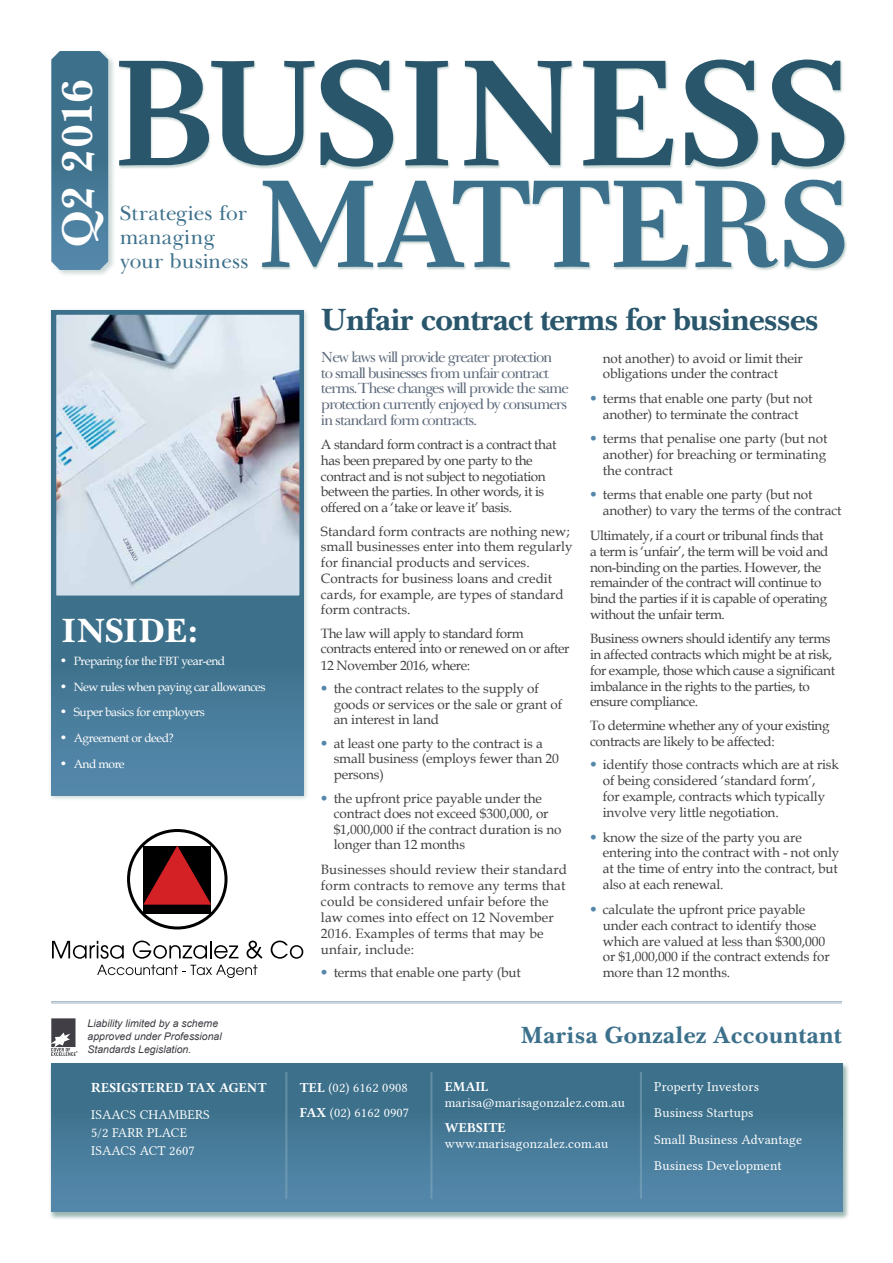
<style>
.page{position:relative;width:893px;height:1263px;background:#fff}
.page>*{position:absolute;margin:0;border:0;box-sizing:border-box;transform-origin:0 0}
.t1{font:700 43.5px "Baskerville Cyr LT Std";letter-spacing:-.005em;color:#fff}
.t2{font:700 34.5px "Baskerville Cyr LT Std";letter-spacing:-.02em;color:#fff}
.t3{font:700 31.5px "Baskerville Cyr LT Std";letter-spacing:-.03em;color:#2a566c}
.t4{font:700 24px "Baskerville Cyr LT Std";letter-spacing:.01em;color:#3c708b}
.t5{font:21px/24px "Baskerville Cyr LT Std Upright";letter-spacing:.01em;color:#3c708b}
.t6{font:15px/15.8px "Baskerville Cyr LT Std Upright";letter-spacing:-.07em;color:#5d6a7a}
.t7{font:13.5px/15.9px "Book Antiqua";letter-spacing:-.01em;color:#414042}
.t8{font:13.5px/15.9px "Book Antiqua";letter-spacing:-.03em;color:#414042}
.t9{font:13.5px/26.5px "Lin Libertine";letter-spacing:.01em;color:#fff}
.t10{font:13.5px/16px "Book Antiqua";letter-spacing:.01em;color:#414042}
.t11{font:13.5px "Lin Libertine B";letter-spacing:.01em;color:#fff}
.t12{font:12px "Book Antiqua";letter-spacing:-.04em;color:#fff}
.t13{font:italic 10.5px/12.6px "Arial";color:#3d3b42}
.s1{font-family:"Arial";font-weight:700;font-size:13.5px}
.s2{font-family:"Trade Gothic LT Std Bd 2";color:#5487aa}
.s3{font-family:"Lin Libertine B"}
</style>
<div class="page">
<div style="left:48px;top:308px;width:261px;height:493px;background:#8baca7;opacity:.5"></div>
<svg style="left:52px;top:600px;width:251px;height:195px;background:#457997"></svg>
<div style="left:50px;top:49px;width:66px;height:228px;background:#749a96;opacity:.4"></div>
<svg style="left:51px;top:51px;width:57px;height:219px;background:#477a96"></svg>
<div style="left:118px;top:59px;width:729px;height:111px;background:#8baca7;opacity:.5"></div>
<svg style="left:119px;top:60px;width:725px;height:107px"></svg>
<div style="left:261px;top:180px;width:586px;height:91px;background:#8baca7;opacity:.5"></div>
<svg style="left:262px;top:180px;width:582px;height:88px"></svg>
<hr style="left:51px;top:1003px;width:791px;height:1px;background:#a3b6c6">
<hr style="left:51px;top:1001px;width:791px;height:1px;background:#a3b6c6">
<img style="left:57px;top:315px;width:242px;height:280px">
<div style="left:52px;top:310px;width:252px;height:290px;border:4px solid #3c708b"></div>
<div style="left:50px;top:1062px;width:799px;height:158px;background:#8baca7;opacity:.5"></div>
<div style="left:52px;top:1063px;width:791px;height:149px;background:linear-gradient(to bottom,#376b84,#5589ac)"></div>
<hr style="left:285px;top:1072px;width:2px;height:127px;background:#88aebe">
<hr style="left:430px;top:1072px;width:2px;height:127px;background:#88aebe">
<hr style="left:640px;top:1072px;width:2px;height:127px;background:#88aebe">
<svg style="left:51px;top:1018px;width:27px;height:38px"></svg>
<div style="left:127px;top:829px;width:101px;height:100px;border:3px solid #000;border-radius:50%"></div>
<div style="left:143px;top:845px;width:68px;height:68px;background:#000"></div>
<svg style="left:143px;top:845px;width:68px;height:60px"></svg>
<svg style="left:52px;top:941px;width:72px;height:18px"></svg>
<svg style="left:133px;top:940px;width:105px;height:19px"></svg>
<svg style="left:247px;top:940px;width:15px;height:19px"></svg>
<svg style="left:271px;top:940px;width:32px;height:19px"></svg>
<svg style="left:97px;top:965px;width:160px;height:13px"></svg>
<h1 class="t1" style="left:53px;top:247px;width:170px;rotate:-90deg">Q2 2016</h1>
<h3 class="t5" style="left:120px;top:202px;width:130px">Strategies for managing your business</h3>
<h2 class="t2" style="left:61px;top:611px;width:138px">INSIDE:</h2>
<p class="t12" style="left:61px;top:652px;width:166px"><span class="s1">•</span> Preparing for the FBT year-end</p>
<p class="t12" style="left:61px;top:678px;width:206px"><span class="s1">•</span> New rules when paying car allowances</p>
<p class="t12" style="left:61px;top:704px;width:145px"><span class="s1">•</span> Super basics for employers</p>
<p class="t12" style="left:61px;top:730px;width:114px"><span class="s1">•</span> Agreement or deed?</p>
<p class="t12" style="left:61px;top:756px;width:65px"><span class="s1">•</span> And more</p>
<p class="t13" style="left:88px;top:1017px;width:136px">Liability limited by a scheme approved under Professional<br>Standards Legislation.</p>
<p class="t11" style="left:91px;top:1078px;width:177px">RESIGSTERED TAX AGENT</p>
<p class="t9" style="left:91px;top:1104px;width:120px;line-height:18px">ISAACS CHAMBERS<br>5/2 FARR PLACE<br>ISAACS ACT 2607</p>
<h3 class="t3" style="left:321px;top:302px;width:499px">Unfair contract terms for businesses</h3>
<p class="t6" style="left:321px;top:349px;width:250px">New laws will provide greater protection<br>to small businesses from unfair contract terms.These changes will provide the same protection currently enjoyed by consumers in standard form contracts.</p>
<p class="t8" style="left:321px;top:436px;width:237px">A standard form contract is a contract that has been prepared by one party to the contract and is not subject to negotiation between the parties. In other words, it is offered on a ‘take or leave it’ basis.</p>
<p class="t7" style="left:321px;top:523px;width:253px">Standard form contracts are nothing new; small businesses enter into them regularly for financial products and services.<br>Contracts for business loans and credit cards, for example, are types of standard form contracts.</p>
<p class="t8" style="left:321px;top:625px;width:250px">The law will apply to standard form contracts entered into or renewed on or after<br>12 November 2016, where:</p>
<p class="t7" style="left:334px;top:680px;width:230px;line-height:15.5px;text-indent:-13px"><span class="s2">•</span> the contract relates to the supply of goods or services or the sale or grant of an interest in land</p>
<p class="t7" style="left:334px;top:735px;width:227px;line-height:15.5px;text-indent:-13px"><span class="s2">•</span> at least one party to the contract is a small business (employs fewer than 20 persons)</p>
<p class="t7" style="left:334px;top:790px;width:229px;text-indent:-13px"><span class="s2">•</span> the upfront price payable under the contract does not exceed $300,000, or $1,000,000 if the contract duration is no longer than 12 months</p>
<p class="t10" style="left:321px;top:861px;width:248px">Businesses should review their standard form contracts to remove any terms that could be considered unfair before the law comes into effect on 12 November 2016. Examples of terms that may be unfair, include:</p>
<p class="t7" style="left:321px;top:964px;width:201px"><span class="s2">•</span> terms that enable one party (but</p>
<p class="t7" style="left:603px;top:350px;width:202px">not another) to avoid or limit their obligations under the contract</p>
<p class="t7" style="left:590px;top:390px;width:224px;text-align:center"><span class="s2">•</span> terms that enable one party (but not another) to terminate the contract</p>
<p class="t7" style="left:603px;top:430px;width:226px;text-align:justify;text-indent:-13px"><span class="s2">•</span> terms that penalise one party (but not another) for breaching or terminating the contract</p>
<p class="t7" style="left:603px;top:486px;width:240px;text-indent:-13px"><span class="s2">•</span> terms that enable one party (but not another) to vary the terms of the contract</p>
<p class="t8" style="left:590px;top:527px;width:240px">Ultimately, if a court or tribunal finds that a term is ‘unfair’, the term will be void and non-binding on the parties. However, the remainder of the contract will continue to bind the parties if it is capable of operating without the unfair term.</p>
<p class="t8" style="left:590px;top:630px;width:247px">Business owners should identify any terms in affected contracts which might be at risk, for example, those which cause a significant imbalance in the rights to the parties, to ensure compliance.</p>
<p class="t8" style="left:590px;top:717px;width:241px">To determine whether any of your existing contracts are likely to be affected:</p>
<p class="t7" style="left:603px;top:756px;width:238px;text-indent:-13px"><span class="s2">•</span> identify those contracts which are at risk of being considered ‘standard form’,<br>for example, contracts which typically involve very little negotiation.</p>
<p class="t7" style="left:603px;top:829px;width:238px;text-indent:-13px"><span class="s2">•</span> know the size of the party you are entering into the contract with - not only at the time of entry into the contract, but also at each renewal.</p>
<p class="t7" style="left:603px;top:901px;width:228px;text-indent:-13px"><span class="s2">•</span> calculate the upfront price payable under each contract to identify those which are valued at less than $300,000 or $1,000,000 if the contract extends for more than 12 months.</p>
<h3 class="t4" style="left:520px;top:1021px;width:323px">Marisa Gonzalez Accountant</h3>
<p class="t11" style="left:445px;top:1077px;width:45px">EMAIL</p>
<p class="t9" style="left:445px;top:1088px;width:182px">marisa@marisagonzalez.com.au</p>
<p class="t11" style="left:445px;top:1118px;width:63px">WEBSITE</p>
<p class="t9" style="left:445px;top:1129px;width:165px">www.marisagonzalez.com.au</p>
<p class="t9" style="left:300px;top:1074px;width:111px;line-height:24.8px"><span class="s3">TEL</span> (02) 6162 0908<br><span class="s3">FAX</span> (02) 6162 0907</p>
<p class="t9" style="left:654px;top:1072px;width:149px">Property Investors<br>Business Startups<br>Small Business Advantage<br>Business Development</p>
</div>
